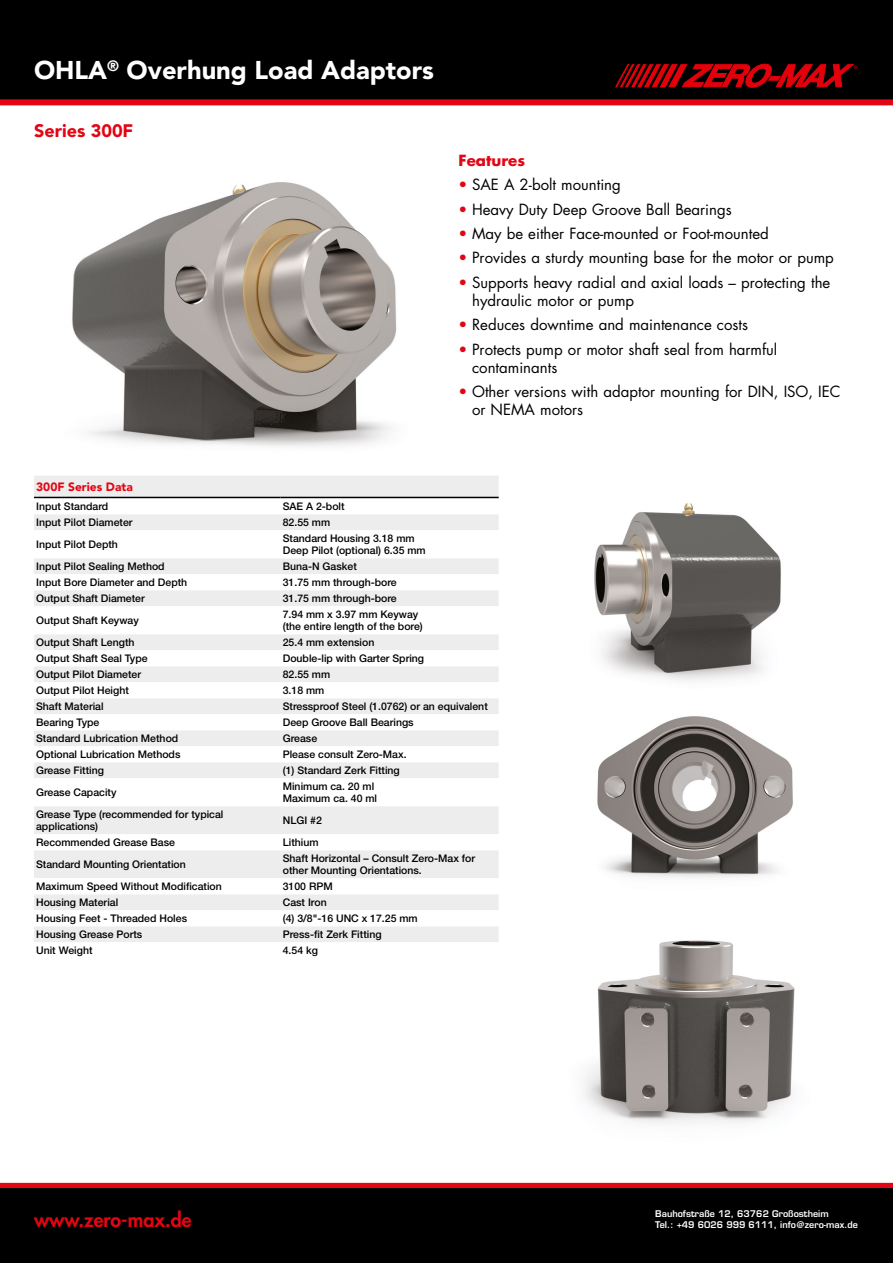
<style>
.page{position:relative;width:893px;height:1263px;background:#fff}
.page>*{position:absolute;margin:0;border:0;box-sizing:border-box;transform-origin:0 0}
.t1{font:900 25.5px "Avenir LT Pro";color:#fff}
.t2{font:800 19.5px "Futura Std";color:#e30514}
.t3{font:900 18px "Avenir LT Pro";color:#e30514}
.t4{font:15px/18px "Futura Std";color:#000}
.t5{font:700 15px "Futura Std";color:#e30514}
.t6{font:900 12px "Avenir LT Std";color:#e30514}
.t7{font:500 10.5px/12px "Helvetica Neue LT Std";color:#000}
.t8{font:600 9px/10.8px "Eurostile LT Std";color:#fff}
.s1{color:#e30514}
</style>
<div class="page">
<div style="left:0;top:0;width:893px;height:99px;background:#000"></div>
<div style="left:0;top:1183px;width:893px;height:6px;background:#e30514"></div>
<div style="left:0;top:1189px;width:893px;height:74px;background:#000"></div>
<div style="left:0;top:99px;width:893px;height:6px;background:#e30514"></div>
<img style="left:584px;top:940px;width:211px;height:184px">
<img style="left:72px;top:182px;width:325px;height:265px">
<img style="left:594px;top:503px;width:199px;height:375px">
<div style="left:34px;top:476px;width:465px;height:21px;background:#ededed"></div>
<svg style="left:34px;top:498px;width:465px;height:444px"></svg>
<hr style="left:34px;top:497px;width:247px;height:1px;background:#000">
<hr style="left:281px;top:497px;width:218px;height:1px;background:#000">
<svg style="left:615px;top:64px;width:242px;height:24px"></svg>
<h1 class="t1" style="left:34px;top:55px;width:401px">OHLA<sup>®</sup> Overhung Load Adaptors</h1>
<h3 class="t3" style="left:34px;top:120px;width:101px">Series 300F</h3>
<h3 class="t5" style="left:459px;top:150px;width:68px">Features</h3>
<h3 class="t4" style="left:459px;top:176px;width:164px"><span class="s1">•</span> SAE A 2-bolt mounting</h3>
<h3 class="t4" style="left:459px;top:200px;width:275px"><span class="s1">•</span> Heavy Duty Deep Groove Ball Bearings</h3>
<h3 class="t4" style="left:459px;top:225px;width:312px"><span class="s1">•</span> May be either Face-mounted or Foot-mounted</h3>
<h3 class="t4" style="left:459px;top:249px;width:377px"><span class="s1">•</span> Provides a sturdy mounting base for the motor or pump</h3>
<h3 class="t4" style="left:472px;top:273px;width:360px;text-indent:-14px"><span class="s1">•</span> Supports heavy radial and axial loads – protecting the hydraulic motor or pump</h3>
<h3 class="t4" style="left:459px;top:316px;width:291px"><span class="s1">•</span> Reduces downtime and maintenance costs</h3>
<h3 class="t4" style="left:472px;top:340px;width:307px;text-indent:-14px"><span class="s1">•</span> Protects pump or motor shaft seal from harmful contaminants</h3>
<h3 class="t4" style="left:472px;top:383px;width:370px;text-indent:-14px"><span class="s1">•</span> Other versions with adaptor mounting for DIN, ISO, IEC or NEMA motors</h3>
<p class="t6" style="left:36px;top:480px;width:98px">300F Series Data</p>
<p class="t7" style="left:36px;top:500px;width:74px">Input Standard</p>
<p class="t7" style="left:283px;top:500px;width:63px">SAE A 2-bolt</p>
<p class="t7" style="left:36px;top:516px;width:98px">Input Pilot Diameter</p>
<p class="t7" style="left:283px;top:516px;width:49px">82.55 mm</p>
<p class="t7" style="left:36px;top:538px;width:83px">Input Pilot Depth</p>
<p class="t7" style="left:283px;top:532px;width:144px">Standard Housing 3.18 mm<br>Deep Pilot (optional) 6.35 mm</p>
<p class="t7" style="left:36px;top:560px;width:130px">Input Pilot Sealing Method</p>
<p class="t7" style="left:283px;top:560px;width:76px">Buna-N Gasket</p>
<p class="t7" style="left:36px;top:576px;width:153px">Input Bore Diameter and Depth</p>
<p class="t7" style="left:283px;top:576px;width:115px">31.75 mm through-bore</p>
<p class="t7" style="left:36px;top:592px;width:110px">Output Shaft Diameter</p>
<p class="t7" style="left:283px;top:592px;width:115px">31.75 mm through-bore</p>
<p class="t7" style="left:36px;top:614px;width:104px">Output Shaft Keyway</p>
<p class="t7" style="left:283px;top:608px;width:142px">7.94 mm x 3.97 mm Keyway (the entire length of the bore)</p>
<p class="t7" style="left:36px;top:636px;width:100px">Output Shaft Length</p>
<p class="t7" style="left:283px;top:636px;width:93px">25.4 mm extension</p>
<p class="t7" style="left:36px;top:652px;width:113px">Output Shaft Seal Type</p>
<p class="t7" style="left:283px;top:652px;width:143px">Double-lip with Garter Spring</p>
<p class="t7" style="left:36px;top:668px;width:107px">Output Pilot Diameter</p>
<p class="t7" style="left:283px;top:668px;width:49px">82.55 mm</p>
<p class="t7" style="left:36px;top:684px;width:94px">Output Pilot Height</p>
<p class="t7" style="left:283px;top:684px;width:43px">3.18 mm</p>
<p class="t7" style="left:36px;top:700px;width:69px">Shaft Material</p>
<p class="t7" style="left:283px;top:700px;width:207px">Stressproof Steel (1.0762) or an equivalent</p>
<p class="t7" style="left:36px;top:716px;width:65px">Bearing Type</p>
<p class="t7" style="left:283px;top:716px;width:132px">Deep Groove Ball Bearings</p>
<p class="t7" style="left:36px;top:732px;width:144px">Standard Lubrication Method</p>
<p class="t7" style="left:283px;top:732px;width:36px">Grease</p>
<p class="t7" style="left:36px;top:748px;width:146px">Optional Lubrication Methods</p>
<p class="t7" style="left:283px;top:748px;width:125px">Please consult Zero-Max.</p>
<p class="t7" style="left:36px;top:764px;width:69px">Grease Fitting</p>
<p class="t7" style="left:283px;top:764px;width:119px">(1) Standard Zerk Fitting</p>
<p class="t7" style="left:36px;top:786px;width:82px">Grease Capacity</p>
<p class="t7" style="left:283px;top:780px;width:96px">Minimum ca. 20 ml<br>Maximum ca. 40 ml</p>
<p class="t7" style="left:36px;top:808px;width:189px">Grease Type (recommended for typical applications)</p>
<p class="t7" style="left:283px;top:814px;width:41px">NLGI #2</p>
<p class="t7" style="left:36px;top:836px;width:140px">Recommended Grease Base</p>
<p class="t7" style="left:283px;top:836px;width:37px">Lithium</p>
<p class="t7" style="left:36px;top:858px;width:151px">Standard Mounting Orientation</p>
<p class="t7" style="left:283px;top:852px;width:194px">Shaft Horizontal – Consult Zero-Max for other Mounting Orientations.</p>
<p class="t7" style="left:36px;top:880px;width:187px">Maximum Speed Without Modification</p>
<p class="t7" style="left:283px;top:880px;width:52px">3100 RPM</p>
<p class="t7" style="left:36px;top:896px;width:84px">Housing Material</p>
<p class="t7" style="left:283px;top:896px;width:45px">Cast Iron</p>
<p class="t7" style="left:36px;top:912px;width:152px">Housing Feet - Threaded Holes</p>
<p class="t7" style="left:283px;top:912px;width:136px">(4) 3/8"-16 UNC x 17.25 mm</p>
<p class="t7" style="left:36px;top:928px;width:108px">Housing Grease Ports</p>
<p class="t7" style="left:283px;top:928px;width:100px">Press-fit Zerk Fitting</p>
<p class="t7" style="left:36px;top:944px;width:58px">Unit Weight</p>
<p class="t7" style="left:283px;top:944px;width:37px">4.54 kg</p>
<h2 class="t2" style="left:34px;top:1207px;width:159px">www.zero-max.de</h2>
<p class="t8" style="left:655px;top:1208px;width:204px">Bauhofstraße 12, 63762 Großostheim<br>Tel.: +49 6026 999 6111, info@zero-max.de</p>
</div>
